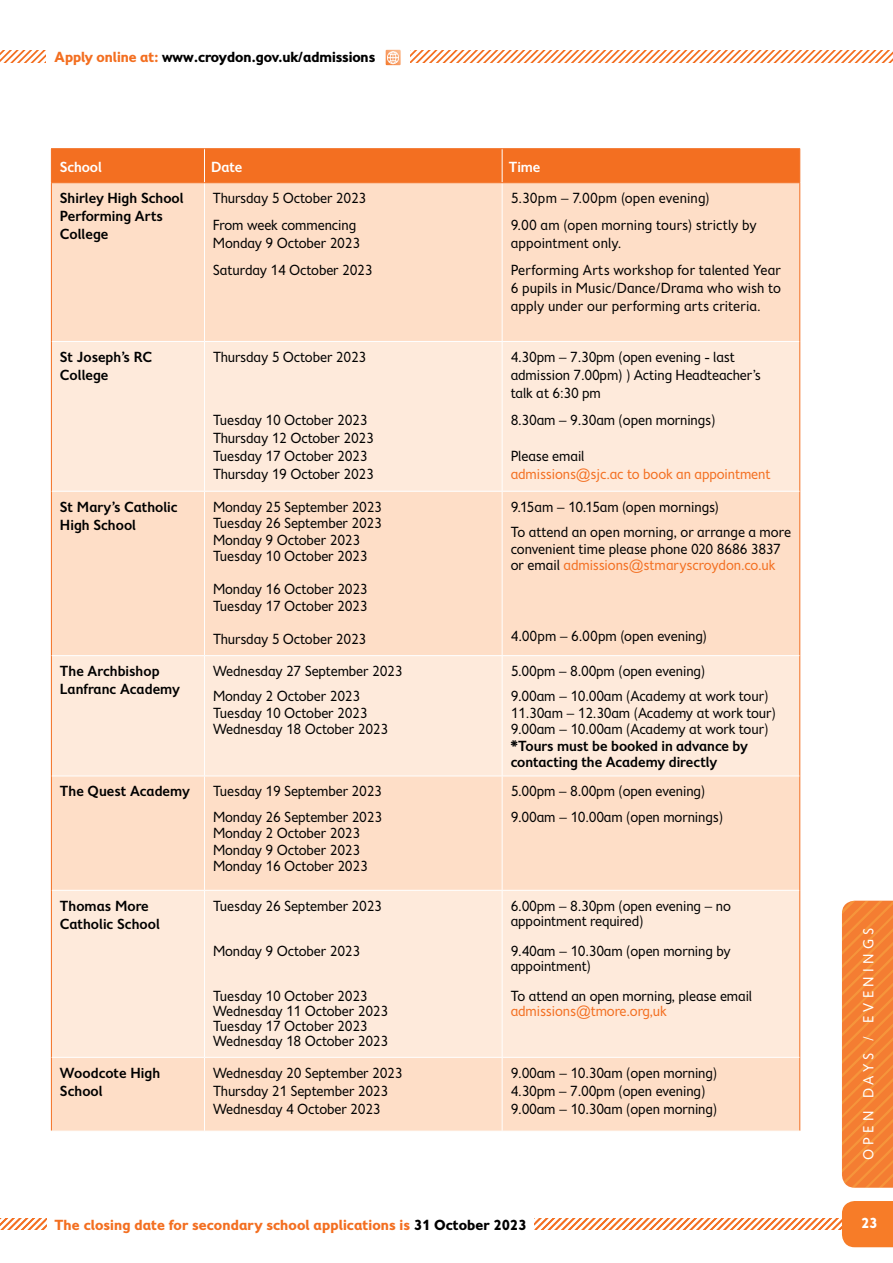
<style>
.page{position:relative;width:893px;height:1263px;background:#fff}
.page>*{position:absolute;margin:0;border:0;box-sizing:border-box;transform-origin:0 0}
.t1{font:15px/18px "Fiendstar";letter-spacing:-.02em;color:#000}
.t2{font:600 15px/18px "Fiendstar";letter-spacing:-.01em;color:#000}
.t3{font:700 15px "Fiendstar";letter-spacing:-.01em;color:#f36f21}
.t4{font:15px "Fiendstar";letter-spacing:-.02em;color:#f36f21}
.t5{font:700 15px "Fiendstar";letter-spacing:-.02em;color:#000}
.t6{font:15px "Fiendstar";letter-spacing:.28em;color:#fff}
.t7{font:600 15px "Fiendstar";letter-spacing:-.02em;color:#fff}
.t8{font:700 15px "Fiendstar";color:#fff}
.s1{color:#f36f21}
.s2{color:#000}
</style>
<div class="page">
<img style="left:385px;top:50px;width:16px;height:15px">
<svg style="left:0;top:1218px;width:842px;height:12px"></svg>
<div style="left:842px;top:1201px;width:51px;height:46px;background:#f77c28"></div>
<svg style="left:0;top:51px;width:45px;height:12px"></svg>
<svg style="left:411px;top:51px;width:482px;height:12px"></svg>
<img style="left:842px;top:901px;width:51px;height:287px">
<div style="left:52px;top:149px;width:747px;height:33px;background:#f36f21"></div>
<div style="left:52px;top:183px;width:747px;height:948px;background:#fedec7"></div>
<svg style="left:52px;top:342px;width:747px;height:715px;background:#fee5d3"></svg>
<hr style="left:204px;top:149px;width:1px;height:33px;background:#fff">
<hr style="left:502px;top:149px;width:1px;height:33px;background:#fff">
<hr style="left:502px;top:183px;width:1px;height:158px;background:#fff">
<hr style="left:52px;top:341px;width:152px;height:1px;background:#fff">
<hr style="left:204px;top:183px;width:1px;height:158px;background:#fff">
<hr style="left:204px;top:341px;width:298px;height:1px;background:#fff">
<hr style="left:502px;top:341px;width:297px;height:1px;background:#fff">
<hr style="left:52px;top:890px;width:152px;height:1px;background:#fff">
<hr style="left:204px;top:890px;width:298px;height:1px;background:#fff">
<hr style="left:502px;top:890px;width:297px;height:1px;background:#fff">
<hr style="left:51px;top:149px;width:1px;height:33px;background:#f36f21">
<hr style="left:51px;top:148px;width:153px;height:1px;background:#f36f21">
<hr style="left:51px;top:182px;width:153px;height:1px;background:#f36f21">
<hr style="left:204px;top:148px;width:298px;height:1px;background:#f36f21">
<hr style="left:204px;top:182px;width:298px;height:1px;background:#f36f21">
<hr style="left:502px;top:148px;width:298px;height:1px;background:#f36f21">
<hr style="left:799px;top:149px;width:1px;height:33px;background:#f36f21">
<hr style="left:502px;top:182px;width:298px;height:1px;background:#f36f21">
<hr style="left:51px;top:341px;width:1px;height:150px;background:#f36f21">
<hr style="left:51px;top:491px;width:1px;height:165px;background:#f36f21">
<hr style="left:51px;top:656px;width:1px;height:120px;background:#f36f21">
<hr style="left:799px;top:341px;width:1px;height:150px;background:#f36f21">
<hr style="left:799px;top:491px;width:1px;height:165px;background:#f36f21">
<hr style="left:799px;top:656px;width:1px;height:120px;background:#f36f21">
<hr style="left:51px;top:776px;width:1px;height:114px;background:#f36f21">
<hr style="left:799px;top:776px;width:1px;height:114px;background:#f36f21">
<hr style="left:51px;top:890px;width:1px;height:167px;background:#f36f21">
<hr style="left:799px;top:890px;width:1px;height:167px;background:#f36f21">
<hr style="left:51px;top:1057px;width:1px;height:74px;background:#f36f21">
<hr style="left:799px;top:1057px;width:1px;height:74px;background:#f36f21">
<hr style="left:51px;top:183px;width:1px;height:158px;background:#f36f21">
<hr style="left:799px;top:183px;width:1px;height:158px;background:#f36f21">
<hr style="left:52px;top:491px;width:152px;height:1px;background:#fff">
<hr style="left:52px;top:655px;width:152px;height:1px;background:#fff">
<hr style="left:52px;top:776px;width:152px;height:1px;background:#fff">
<hr style="left:52px;top:1057px;width:152px;height:1px;background:#fff">
<hr style="left:204px;top:342px;width:1px;height:149px;background:#fff">
<hr style="left:204px;top:491px;width:298px;height:1px;background:#fff">
<hr style="left:204px;top:492px;width:1px;height:163px;background:#fff">
<hr style="left:204px;top:655px;width:298px;height:1px;background:#fff">
<hr style="left:204px;top:656px;width:1px;height:120px;background:#fff">
<hr style="left:204px;top:776px;width:298px;height:1px;background:#fff">
<hr style="left:204px;top:776px;width:1px;height:114px;background:#fff">
<hr style="left:204px;top:891px;width:1px;height:166px;background:#fff">
<hr style="left:204px;top:1057px;width:298px;height:1px;background:#fff">
<hr style="left:204px;top:1058px;width:1px;height:73px;background:#fff">
<hr style="left:502px;top:342px;width:1px;height:149px;background:#fff">
<hr style="left:502px;top:491px;width:297px;height:1px;background:#fff">
<hr style="left:502px;top:492px;width:1px;height:163px;background:#fff">
<hr style="left:502px;top:655px;width:297px;height:1px;background:#fff">
<hr style="left:502px;top:656px;width:1px;height:120px;background:#fff">
<hr style="left:502px;top:776px;width:297px;height:1px;background:#fff">
<hr style="left:502px;top:776px;width:1px;height:114px;background:#fff">
<hr style="left:502px;top:891px;width:1px;height:166px;background:#fff">
<hr style="left:502px;top:1057px;width:297px;height:1px;background:#fff">
<hr style="left:502px;top:1058px;width:1px;height:73px;background:#fff">
<p class="t5" style="left:55px;top:48px;width:322px"><span class="s1">Apply online at:</span> www.croydon.gov.uk/admissions</p>
<p class="t7" style="left:60px;top:158px;width:44px">School</p>
<p class="t7" style="left:211px;top:158px;width:33px">Date</p>
<p class="t7" style="left:509px;top:158px;width:33px">Time</p>
<p class="t2" style="left:60px;top:189px;width:125px">Shirley High School<br>Performing Arts<br>College</p>
<p class="t1" style="left:213px;top:184px;width:155px;line-height:27px">Thursday 5 October 2023<br>From week commencing</p>
<p class="t1" style="left:511px;top:184px;width:248px;line-height:27px">5.30pm – 7.00pm (open evening)<br>9.00 am (open morning tours) strictly by</p>
<p class="t1" style="left:511px;top:229px;width:272px;line-height:27px">appointment only.<br>Performing Arts workshop for talented Year</p>
<p class="t1" style="left:511px;top:279px;width:272px">6 pupils in Music/Dance/Drama who wish to apply under our performing arts criteria.</p>
<p class="t1" style="left:213px;top:229px;width:161px;line-height:27px">Monday 9 October 2023<br>Saturday 14 October 2023</p>
<p class="t2" style="left:60px;top:348px;width:94px">St Joseph’s RC<br>College</p>
<p class="t1" style="left:213px;top:348px;width:155px">Thursday 5 October 2023</p>
<p class="t1" style="left:213px;top:411px;width:162px">Tuesday 10 October 2023<br>Thursday 12 October 2023<br>Tuesday 17 October 2023<br>Thursday 19 October 2023</p>
<p class="t2" style="left:60px;top:497px;width:119px">St Mary’s Catholic<br>High School</p>
<p class="t1" style="left:213px;top:498px;width:171px;line-height:16.5px">Monday 25 September 2023<br>Tuesday 26 September 2023<br>Monday 9 October 2023<br>Tuesday 10 October 2023</p>
<p class="t1" style="left:213px;top:581px;width:156px;line-height:16.5px">Monday 16 October 2023<br>Tuesday 17 October 2023</p>
<p class="t1" style="left:213px;top:629px;width:155px">Thursday 5 October 2023</p>
<p class="t2" style="left:60px;top:662px;width:122px">The Archbishop<br>Lanfranc Academy</p>
<p class="t1" style="left:213px;top:658px;width:191px;line-height:25.5px">Wednesday 27 September 2023<br>Monday 2 October 2023</p>
<p class="t1" style="left:213px;top:705px;width:177px;line-height:16.5px">Tuesday 10 October 2023<br>Wednesday 18 October 2023</p>
<p class="t2" style="left:60px;top:782px;width:132px">The Quest Academy</p>
<p class="t1" style="left:213px;top:778px;width:171px;line-height:25.5px">Tuesday 19 September 2023<br>Monday 26 September 2023</p>
<p class="t1" style="left:213px;top:825px;width:156px;line-height:16.5px">Monday 2 October 2023<br>Monday 9 October 2023<br>Monday 16 October 2023</p>
<p class="t2" style="left:60px;top:896px;width:102px">Thomas More<br>Catholic School</p>
<p class="t1" style="left:213px;top:896px;width:170px">Tuesday 26 September 2023</p>
<p class="t1" style="left:213px;top:941px;width:149px">Monday 9 October 2023</p>
<p class="t1" style="left:213px;top:988px;width:177px;line-height:15px">Tuesday 10 October 2023<br>Wednesday 11 October 2023<br>Tuesday 17 October 2023<br>Wednesday 18 October 2023</p>
<p class="t1" style="left:511px;top:348px;width:252px">4.30pm – 7.30pm (open evening - last admission 7.00pm) ) Acting Headteacher’s talk at 6:30 pm</p>
<p class="t1" style="left:511px;top:411px;width:207px">8.30am – 9.30am (open mornings)</p>
<p class="t1" style="left:511px;top:447px;width:76px">Please email</p>
<p class="t4" style="left:511px;top:465px;width:262px">admissions@sjc.ac to book an appointment</p>
<p class="t1" style="left:511px;top:494px;width:282px;line-height:25.5px">9.15am – 10.15am (open mornings)<br>To attend an open morning, or arrange a more</p>
<p class="t1" style="left:511px;top:540px;width:272px;line-height:16.5px">convenient time please phone 020 8686 3837 or email <span class="s1">admissions@stmaryscroydon.co.uk</span></p>
<p class="t1" style="left:511px;top:626px;width:198px">4.00pm – 6.00pm (open evening)</p>
<p class="t1" style="left:511px;top:658px;width:259px;line-height:25.5px">5.00pm – 8.00pm (open evening)<br>9.00am – 10.00am (Academy at work tour)</p>
<p class="t1" style="left:511px;top:705px;width:267px;line-height:16.5px">11.30am – 12.30am (Academy at work tour)<br>9.00am – 10.00am (Academy at work tour)</p>
<p class="t2" style="left:511px;top:738px;width:239px;line-height:16.5px">*Tours must be booked in advance by contacting the Academy directly</p>
<p class="t1" style="left:511px;top:778px;width:214px;line-height:25.5px">5.00pm – 8.00pm (open evening)<br>9.00am – 10.00am (open mornings)</p>
<p class="t1" style="left:511px;top:898px;width:222px;line-height:15px">6.00pm – 8.30pm (open evening – no appointment required)</p>
<p class="t1" style="left:511px;top:943px;width:222px;line-height:15px">9.40am – 10.30am (open morning by appointment)</p>
<p class="t1" style="left:511px;top:986px;width:243px">To attend an open morning, please email</p>
<p class="t4" style="left:511px;top:1002px;width:158px">admissions@tmore.org,uk</p>
<p class="t2" style="left:60px;top:1063px;width:102px">Woodcote High<br>School</p>
<p class="t1" style="left:213px;top:1063px;width:191px">Wednesday 20 September 2023<br>Thursday 21 September 2023<br>Wednesday 4 October 2023</p>
<p class="t1" style="left:511px;top:1063px;width:208px">9.00am – 10.30am (open morning)<br>4.30pm – 7.00pm (open evening)<br>9.00am – 10.30am (open morning)</p>
<p class="t6" style="left:860px;top:1160px;width:234px;rotate:-90deg">OPEN DAYS / EVENINGS</p>
<p class="t3" style="left:55px;top:1216px;width:473px">The closing date for secondary school applications is <span class="s2">31 October 2023</span></p>
<p class="t8" style="left:861px;top:1214px;width:18px">23</p>
</div>
